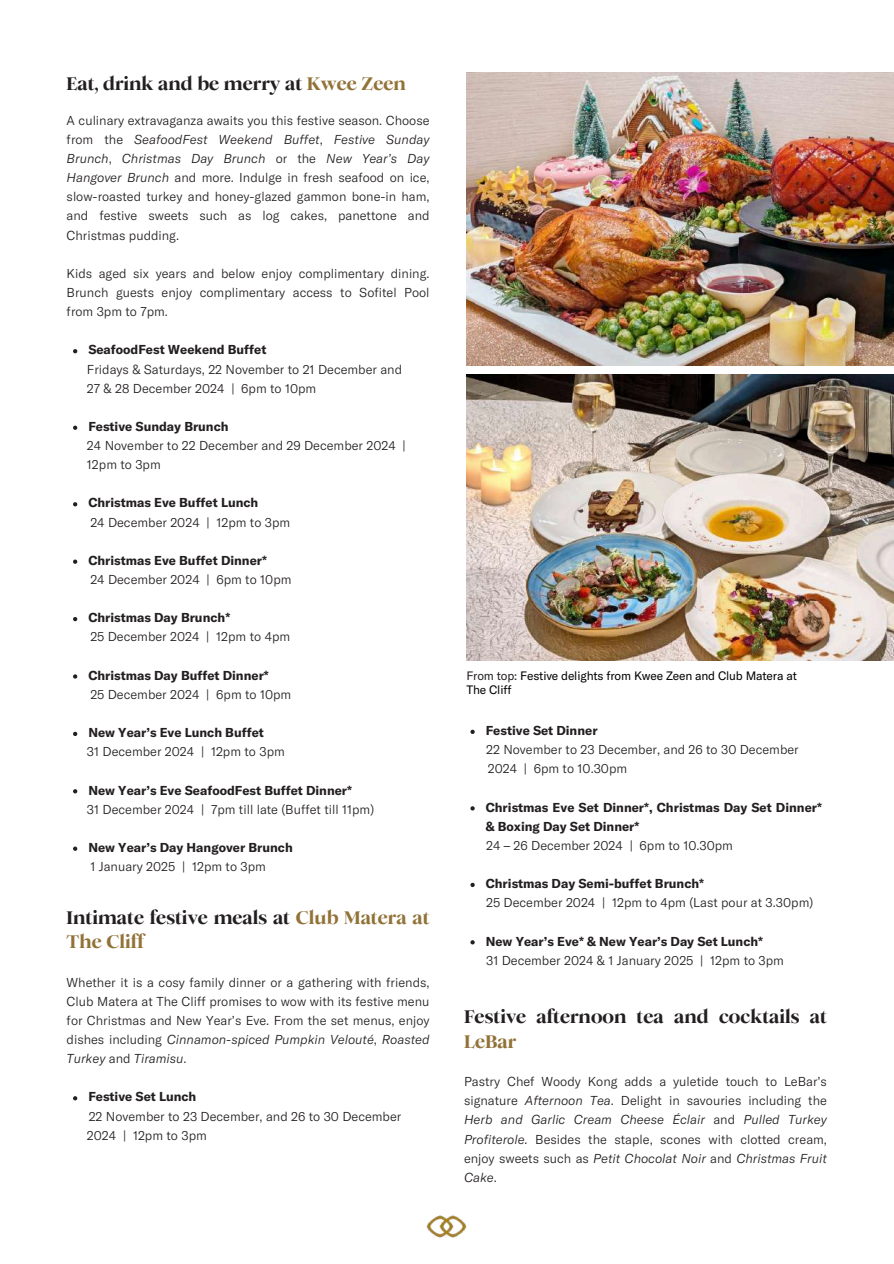
<style>
.page{position:relative;width:894px;height:1264px;background:#fff}
.page>*{position:absolute;margin:0;border:0;box-sizing:border-box;transform-origin:0 0}
.t1{font:900 18px/24.5px "Romie";color:#231f20}
.t2{font:900 18px "Romie";color:#917237}
.t3{font:300 12.75px/19px "GT America LV";color:#231f20;text-align:justify}
.t4{font:700 12.75px/19.2px "GT America LV";color:#231f20}
.t5{font:12px/14px "GT America LV";letter-spacing:-.01em;color:#000}
.s1{color:#917237}
.s2{font-style:italic}
.s3{color:#231f20}
</style>
<div class="page">
<img style="left:426px;top:1215px;width:41px;height:23px">
<img style="left:466px;top:73px;width:426px;height:292px">
<svg style="left:73px;top:1096px;width:4px;height:4px"></svg>
<svg style="left:73px;top:349px;width:4px;height:4px"></svg>
<svg style="left:73px;top:425px;width:4px;height:5px"></svg>
<svg style="left:73px;top:502px;width:4px;height:4px"></svg>
<svg style="left:73px;top:559px;width:4px;height:5px"></svg>
<svg style="left:73px;top:617px;width:4px;height:4px"></svg>
<svg style="left:73px;top:674px;width:4px;height:4px"></svg>
<svg style="left:73px;top:731px;width:4px;height:5px"></svg>
<svg style="left:73px;top:789px;width:4px;height:4px"></svg>
<svg style="left:73px;top:846px;width:4px;height:4px"></svg>
<svg style="left:470px;top:729px;width:4px;height:5px"></svg>
<svg style="left:470px;top:806px;width:4px;height:4px"></svg>
<svg style="left:470px;top:882px;width:4px;height:5px"></svg>
<svg style="left:470px;top:940px;width:4px;height:4px"></svg>
<img style="left:466px;top:375px;width:426px;height:285px">
<h1 class="t1" style="left:67px;top:71px;width:340px">Eat, drink and be merry at <span class="s1">Kwee Zeen</span></h1>
<p class="t3" style="left:67px;top:110px;width:364px">A culinary extravaganza awaits you this festive season. Choose from the <span class="s2">SeafoodFest Weekend Buffet</span>, <span class="s2">Festive Sunday Brunch</span>, <span class="s2">Christmas Day Brunch</span> or the <span class="s2">New Year’s Day Hangover Brunch</span> and more. Indulge in fresh seafood on ice, slow-roasted turkey and honey-glazed gammon bone-in ham, and festive sweets such as log cakes, panettone and Christmas pudding.</p>
<p class="t3" style="left:67px;top:263px;width:364px">Kids aged six years and below enjoy complimentary dining.<br>Brunch guests enjoy complimentary access to Sofitel Pool from 3pm to 7pm.</p>
<p class="t4" style="left:88px;top:340px;width:179px">SeafoodFest Weekend Buffet</p>
<p class="t3" style="left:87px;top:359px;width:316px">Fridays &amp; Saturdays, 22 November to 21 December and<br>27 &amp; 28 December 2024 | 6pm to 10pm</p>
<p class="t4" style="left:88px;top:416px;width:142px">Festive Sunday Brunch</p>
<p class="t3" style="left:87px;top:436px;width:320px">24 November to 22 December and 29 December 2024 |<br>12pm to 3pm</p>
<p class="t4" style="left:88px;top:493px;width:171px">Christmas Eve Buffet Lunch</p>
<p class="t3" style="left:90px;top:512px;width:201px">24 December 2024 | 12pm to 3pm</p>
<p class="t4" style="left:88px;top:550px;width:180px">Christmas Eve Buffet Dinner*</p>
<p class="t3" style="left:90px;top:569px;width:202px">24 December 2024 | 6pm to 10pm</p>
<p class="t4" style="left:88px;top:608px;width:143px">Christmas Day Brunch*</p>
<p class="t3" style="left:90px;top:627px;width:201px">25 December 2024 | 12pm to 4pm</p>
<p class="t4" style="left:88px;top:665px;width:182px">Christmas Day Buffet Dinner*</p>
<p class="t3" style="left:90px;top:684px;width:202px">25 December 2024 | 6pm to 10pm</p>
<p class="t4" style="left:88px;top:722px;width:177px">New Year’s Eve Lunch Buffet</p>
<p class="t3" style="left:87px;top:742px;width:199px">31 December 2024 | 12pm to 3pm</p>
<p class="t4" style="left:88px;top:780px;width:265px">New Year’s Eve SeafoodFest Buffet Dinner*</p>
<p class="t3" style="left:87px;top:799px;width:288px">31 December 2024 | 7pm till late (Buffet till 11pm)</p>
<p class="t4" style="left:88px;top:837px;width:206px">New Year’s Day Hangover Brunch</p>
<p class="t3" style="left:90px;top:856px;width:177px">1 January 2025 | 12pm to 3pm</p>
<h1 class="t1" style="left:67px;top:905px;width:364px">Intimate festive meals at <span class="s1">Club Matera at<br>The Cliff</span></h1>
<p class="t3" style="left:67px;top:972px;width:364px">Whether it is a cosy family dinner or a gathering with friends, Club Matera at The Cliff promises to wow with its festive menu for Christmas and New Year’s Eve. From the set menus, enjoy dishes including <span class="s2">Cinnamon-spiced Pumpkin Velouté</span>, <span class="s2">Roasted Turkey</span> and <span class="s2">Tiramisu</span>.</p>
<p class="t4" style="left:88px;top:1087px;width:109px">Festive Set Lunch</p>
<p class="t3" style="left:87px;top:1106px;width:316px">22 November to 23 December, and 26 to 30 December<br>2024 | 12pm to 3pm</p>
<p class="t5" style="left:466px;top:669px;width:332px"><span class="s3">From top:</span> Festive delights from Kwee Zeen and Club Matera at<br>The Cliff</p>
<p class="t4" style="left:485px;top:720px;width:113px">Festive Set Dinner</p>
<p class="t3" style="left:486px;top:739px;width:314px">22 November to 23 December, and 26 to 30 December<br>2024 | 6pm to 10.30pm</p>
<p class="t4" style="left:485px;top:797px;width:337px">Christmas Eve Set Dinner*, Christmas Day Set Dinner* &amp; Boxing Day Set Dinner*</p>
<p class="t3" style="left:486px;top:835px;width:248px">24 – 26 December 2024 | 6pm to 10.30pm</p>
<p class="t4" style="left:485px;top:873px;width:220px">Christmas Day Semi-buffet Brunch*</p>
<p class="t3" style="left:486px;top:893px;width:328px">25 December 2024 | 12pm to 4pm (Last pour at 3.30pm)</p>
<p class="t4" style="left:485px;top:931px;width:279px">New Year’s Eve* &amp; New Year’s Day Set Lunch*</p>
<p class="t3" style="left:486px;top:950px;width:299px">31 December 2024 &amp; 1 January 2025 | 12pm to 3pm</p>
<h1 class="t1" style="left:464px;top:1004px;width:364px">Festive afternoon tea and cocktails at</h1>
<h1 class="t2" style="left:464px;top:1030px;width:54px">LeBar</h1>
<p class="t3" style="left:464px;top:1071px;width:364px">Pastry Chef Woody Kong adds a yuletide touch to LeBar’s signature <span class="s2">Afternoon Tea</span>. Delight in savouries including the <span class="s2">Herb and Garlic Cream Cheese Éclair</span> and <span class="s2">Pulled Turkey Profiterole.</span> Besides the staple, scones with clotted cream, enjoy sweets such as <span class="s2">Petit Chocolat Noir</span> and <span class="s2">Christmas Fruit Cake</span>.</p>
</div>
